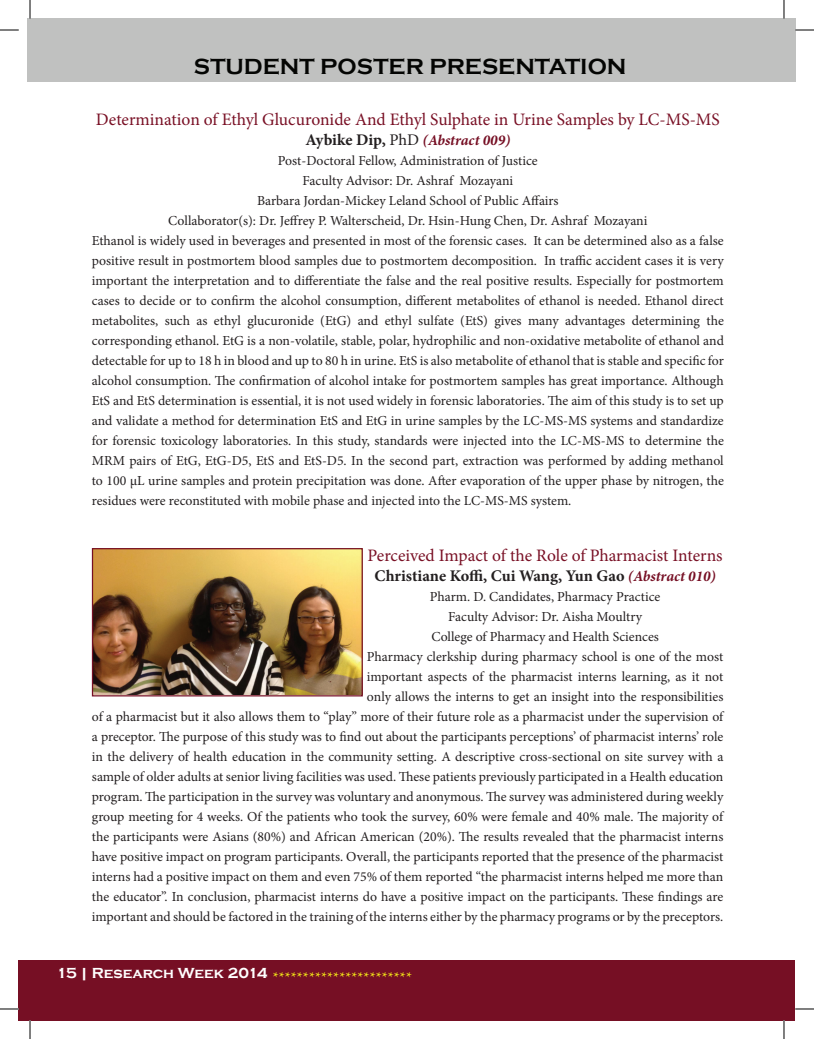
<style>
.page{position:relative;width:814px;height:1039px;background:#fff}
.page>*{position:absolute;margin:0;border:0;box-sizing:border-box;transform-origin:0 0}
.t1{font:700 22.5px "Copperplate Gothic";color:#040503}
.t2{font:17.5px "Minion Pro";letter-spacing:-.005em;color:#791025}
.t3{font:700 16.25px "Minion Pro";color:#231f20}
.t4{font:15px "Minion Pro";color:#f4ec17}
.t5{font:italic 700 15px "Minion Pro";color:#760f24}
.t6{font:13.75px "Minion Pro";color:#231f20}
.s1{font-style:normal;font-size:16.25px;color:#231f20}
.s2{font-weight:400;font-style:normal;font-size:16.25px;color:#231f20}
.s3{font-style:italic;font-size:15px;color:#760f24}
</style>
<div class="page">
<div style="left:19px;top:960px;width:776px;height:60px;background:#760f24"></div>
<div style="left:27px;top:19px;width:768px;height:63px;background:#c0c1c0"></div>
<img style="left:94px;top:550px;width:267px;height:144px">
<div style="left:92px;top:548px;width:271px;height:148px;border:1px solid #760f24"></div>
<svg style="left:0;top:29px;width:19px;height:2px"></svg>
<svg style="left:795px;top:29px;width:19px;height:2px"></svg>
<svg style="left:0;top:1008px;width:19px;height:2px"></svg>
<svg style="left:795px;top:1008px;width:19px;height:2px"></svg>
<svg style="left:29px;top:0;width:2px;height:19px"></svg>
<svg style="left:29px;top:1020px;width:2px;height:19px"></svg>
<svg style="left:783px;top:0;width:2px;height:19px"></svg>
<svg style="left:783px;top:1020px;width:2px;height:19px"></svg>
<h1 class="t1" style="left:194px;top:54px;width:69px">STUDENT</h1>
<h1 class="t1" style="left:320px;top:54px;width:35px">POSTE</h1>
<h1 class="t1" style="left:406px;top:54px;width:77px">R PRESENT</h1>
<h1 class="t1" style="left:548px;top:54px;width:33px">ATION</h1>
<p class="t2" style="left:96px;top:108px;width:625px">Determination of Ethyl Glucuronide And Ethyl Sulphate in Urine Samples by LC-MS-MS</p>
<p class="t5" style="left:305px;top:130px;width:206px"><span class="s1">Aybike Dip,</span> <span class="s2">PhD</span> (Abstract 009)</p>
<p class="t6" style="left:278px;top:152px;width:261px">Post-Doctoral Fellow, Administration of Justice</p>
<p class="t6" style="left:302px;top:172px;width:212px">Faculty Advisor: Dr. Ashraf Mozayani</p>
<p class="t6" style="left:257px;top:192px;width:303px">Barbara Jordan-Mickey Leland School of Public Affairs</p>
<p class="t6" style="left:168px;top:212px;width:481px">Collaborator(s): Dr. Jeffrey P. Walterscheid, Dr. Hsin-Hung Chen, Dr. Ashraf Mozayani</p>
<p class="t6" style="left:92px;top:232px;width:633px">Ethanol is widely used in beverages and presented in most of the forensic cases. It can be determined also as a false</p>
<p class="t6" style="left:92px;top:252px;width:633px">positive result in postmortem blood samples due to postmortem decomposition. In traffic accident cases it is very</p>
<p class="t6" style="left:92px;top:272px;width:633px">important the interpretation and to differentiate the false and the real positive results. Especially for postmortem</p>
<p class="t6" style="left:92px;top:292px;width:633px">cases to decide or to confirm the alcohol consumption, different metabolites of ethanol is needed. Ethanol direct</p>
<p class="t6" style="left:92px;top:312px;width:633px">metabolites, such as ethyl glucuronide (EtG) and ethyl sulfate (EtS) gives many advantages determining the</p>
<p class="t6" style="left:92px;top:332px;width:633px">corresponding ethanol. EtG is a non-volatile, stable, polar, hydrophilic and non-oxidative metabolite of ethanol and</p>
<p class="t6" style="left:92px;top:352px;width:633px">detectable for up to 18 h in blood and up to 80 h in urine. EtS is also metabolite of ethanol that is stable and specific for</p>
<p class="t6" style="left:92px;top:372px;width:633px">alcohol consumption. The confirmation of alcohol intake for postmortem samples has great importance. Although</p>
<p class="t6" style="left:92px;top:392px;width:633px">EtS and EtS determination is essential, it is not used widely in forensic laboratories. The aim of this study is to set up</p>
<p class="t6" style="left:92px;top:412px;width:633px">and validate a method for determination EtS and EtG in urine samples by the LC-MS-MS systems and standardize</p>
<p class="t6" style="left:92px;top:432px;width:633px">for forensic toxicology laboratories. In this study, standards were injected into the LC-MS-MS to determine the</p>
<p class="t6" style="left:92px;top:452px;width:633px">MRM pairs of EtG, EtG-D5, EtS and EtS-D5. In the second part, extraction was performed by adding methanol</p>
<p class="t6" style="left:92px;top:472px;width:633px">to 100 μL urine samples and protein precipitation was done. After evaporation of the upper phase by nitrogen, the</p>
<p class="t6" style="left:92px;top:492px;width:481px">residues were reconstituted with mobile phase and injected into the LC-MS-MS system.</p>
<p class="t2" style="left:368px;top:543px;width:356px">Perceived Impact of the Role of Pharmacist Interns</p>
<p class="t3" style="left:374px;top:564px;width:343px">Christiane Koffi, Cui Wang, Yun Gao <span class="s3">(Abstract 010)</span></p>
<p class="t6" style="left:430px;top:587px;width:232px">Pharm. D. Candidates, Pharmacy Practice</p>
<p class="t6" style="left:448px;top:607px;width:196px">Faculty Advisor: Dr. Aisha Moultry</p>
<p class="t6" style="left:431px;top:627px;width:229px">College of Pharmacy and Health Sciences</p>
<p class="t6" style="left:367px;top:647px;width:358px">Pharmacy clerkship during pharmacy school is one of the most</p>
<p class="t6" style="left:367px;top:667px;width:358px">important aspects of the pharmacist interns learning, as it not</p>
<p class="t6" style="left:367px;top:687px;width:358px">only allows the interns to get an insight into the responsibilities</p>
<p class="t6" style="left:92px;top:707px;width:633px">of a pharmacist but it also allows them to “play” more of their future role as a pharmacist under the supervision of</p>
<p class="t6" style="left:92px;top:727px;width:633px">a preceptor. The purpose of this study was to find out about the participants perceptions’ of pharmacist interns’ role</p>
<p class="t6" style="left:92px;top:747px;width:633px">in the delivery of health education in the community setting. A descriptive cross-sectional on site survey with a</p>
<p class="t6" style="left:92px;top:767px;width:633px">sample of older adults at senior living facilities was used. These patients previously participated in a Health education</p>
<p class="t6" style="left:92px;top:787px;width:633px">program. The participation in the survey was voluntary and anonymous. The survey was administered during weekly</p>
<p class="t6" style="left:92px;top:807px;width:633px">group meeting for 4 weeks. Of the patients who took the survey, 60% were female and 40% male. The majority of</p>
<p class="t6" style="left:92px;top:827px;width:633px">the participants were Asians (80%) and African American (20%). The results revealed that the pharmacist interns</p>
<p class="t6" style="left:92px;top:847px;width:633px">have positive impact on program participants. Overall, the participants reported that the presence of the pharmacist</p>
<p class="t6" style="left:92px;top:867px;width:633px">interns had a positive impact on them and even 75% of them reported “the pharmacist interns helped me more than</p>
<p class="t6" style="left:92px;top:887px;width:633px">the educator”. In conclusion, pharmacist interns do have a positive impact on the participants. These findings are</p>
<p class="t6" style="left:92px;top:907px;width:633px">important and should be factored in the training of the interns either by the pharmacy programs or by the preceptors.</p>
<p class="t4" style="left:57px;top:966px;width:357px"><sup>15</sup> <sup>|</sup> <sup>Research</sup> <sup>Week</sup> <sup>2014</sup> ***********************</p>
</div>
